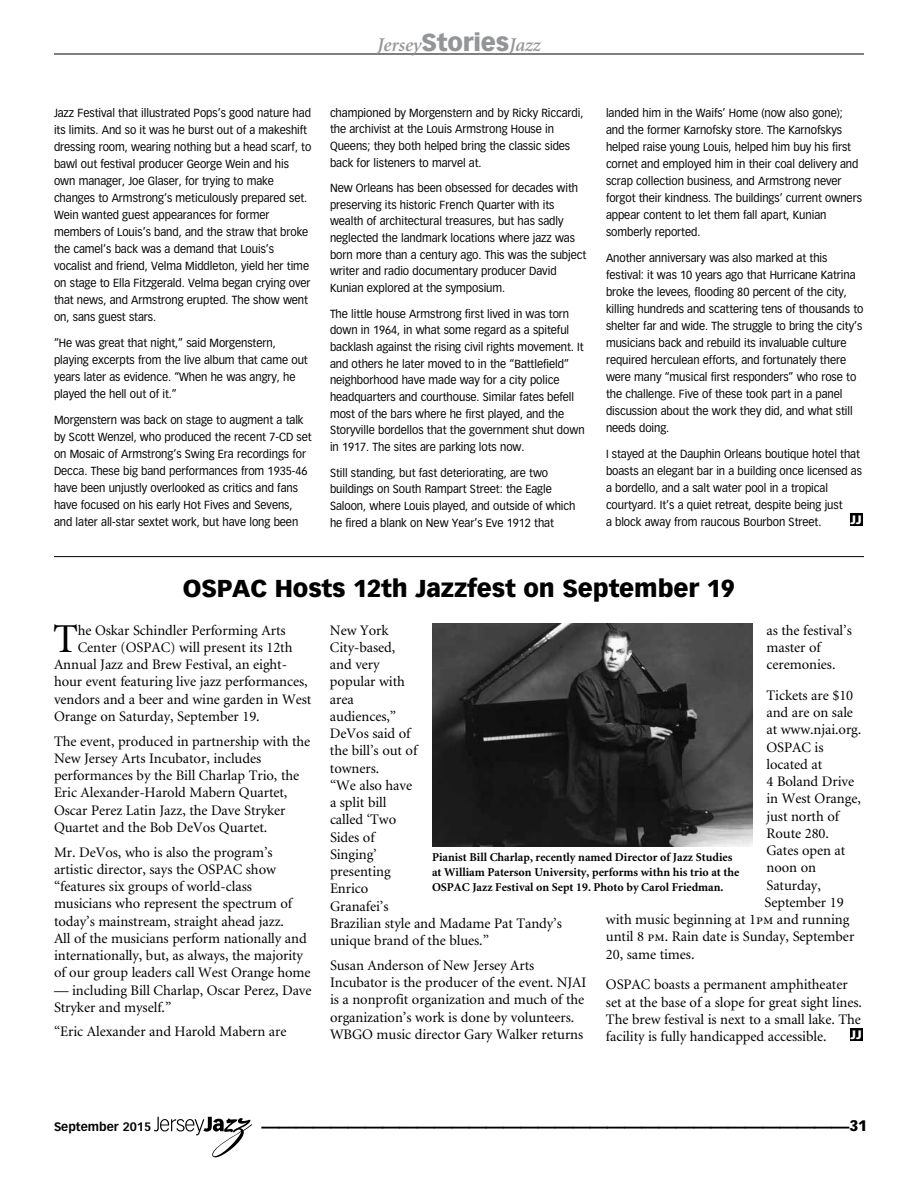
<style>
.page{position:relative;width:918px;height:1188px;background:#fff}
.page>*{position:absolute;margin:0;border:0;box-sizing:border-box;transform-origin:0 0}
.t1{font:41.1px "Minion";color:#000}
.t2{font:700 36px "Vectora LH";color:#000}
.t3{font:900 24px "Vectora LH";letter-spacing:-.005em;color:#000}
.t4{font:italic 600 19.5px "Minion";letter-spacing:-.005em;color:#939598}
.t5{font:900 15px "Vectora LH";color:#000}
.t6{font:14.55px/17.2px "Minion";letter-spacing:-.005em;color:#000}
.t7{font:700 12px/15px "Minion";color:#000}
.t8{font:700 12px "Vectora LH";color:#000}
.t9{font:900 12px "Vectora LH";color:#fff}
.t10{font:11.55px/17.1px "Vectora LH";letter-spacing:-.005em;color:#000;scale:.95 1}
.s1{font-family:"Vectora LH";font-weight:900;font-style:normal;font-size:24px}
.s2{font-family:"Minion Regular SC"}
</style>
<div class="page">
<hr style="left:54px;top:54px;width:810px;height:1px;background:#000">
<svg style="left:154px;top:1117px;width:98px;height:40px"></svg>
<div style="left:850px;top:1028px;width:12px;height:13px;background:#000"></div>
<img style="left:432px;top:624px;width:321px;height:223px">
<div style="left:850px;top:513px;width:12px;height:13px;background:#000"></div>
<hr style="left:54px;top:556px;width:810px;height:1px;background:#000">
<h3 class="t4" style="left:377px;top:35px;width:165px">Jersey<span class="s1">Stories</span>Jazz</h3>
<p class="t10" style="left:54px;top:104px;width:272px">Jazz Festival that illustrated Pops’s good nature had its limits. And so it was he burst out of a makeshift dressing room, wearing nothing but a head scarf, to bawl out festival producer George Wein and his own manager, Joe Glaser, for trying to make changes to Armstrong’s meticulously prepared set.<br>Wein wanted guest appearances for former members of Louis’s band, and the straw that broke the camel’s back was a demand that Louis’s vocalist and friend, Velma Middleton, yield her time on stage to Ella Fitzgerald. Velma began crying over that news, and Armstrong erupted. The show went on, sans guest stars.</p>
<p class="t10" style="left:54px;top:335px;width:269px">“He was great that night,” said Morgenstern, playing excerpts from the live album that came out years later as evidence. “When he was angry, he played the hell out of it.”</p>
<p class="t10" style="left:54px;top:412px;width:273px">Morgenstern was back on stage to augment a talk by Scott Wenzel, who produced the recent 7-CD set on Mosaic of Armstrong’s Swing Era recordings for Decca. These big band performances from 1935-46 have been unjustly overlooked as critics and fans have focused on his early Hot Fives and Sevens, and later all-star sextet work, but have long been</p>
<p class="t10" style="left:330px;top:104px;width:268px;line-height:16.6px">championed by Morgenstern and by Ricky Riccardi, the archivist at the Louis Armstrong House in Queens; they both helped bring the classic sides back for listeners to marvel at.</p>
<p class="t10" style="left:330px;top:180px;width:271px;line-height:16.6px">New Orleans has been obsessed for decades with preserving its historic French Quarter with its wealth of architectural treasures, but has sadly neglected the landmark locations where jazz was born more than a century ago. This was the subject writer and radio documentary producer David Kunian explored at the symposium.</p>
<p class="t10" style="left:330px;top:305px;width:270px;line-height:16.6px">The little house Armstrong first lived in was torn down in 1964, in what some regard as a spiteful backlash against the rising civil rights movement. It and others he later moved to in the “Battlefield” neighborhood have made way for a city police headquarters and courthouse. Similar fates befell most of the bars where he first played, and the Storyville bordellos that the government shut down in 1917. The sites are parking lots now.</p>
<p class="t10" style="left:330px;top:464px;width:260px;line-height:16.6px">Still standing, but fast deteriorating, are two buildings on South Rampart Street: the Eagle Saloon, where Louis played, and outside of which he fired a blank on New Year’s Eve 1912 that</p>
<p class="t10" style="left:606px;top:104px;width:271px">landed him in the Waifs’ Home (now also gone); and the former Karnofsky store. The Karnofskys helped raise young Louis, helped him buy his first cornet and employed him in their coal delivery and scrap collection business, and Armstrong never forgot their kindness. The buildings’ current owners appear content to let them fall apart, Kunian somberly reported.</p>
<p class="t10" style="left:606px;top:249px;width:273px">Another anniversary was also marked at this festival: it was 10 years ago that Hurricane Katrina broke the levees, flooding 80 percent of the city, killing hundreds and scattering tens of thousands to shelter far and wide. The struggle to bring the city’s musicians back and rebuild its invaluable culture required herculean efforts, and fortunately there were many “musical first responders” who rose to the challenge. Five of these took part in a panel discussion about the work they did, and what still needs doing.</p>
<p class="t10" style="left:606px;top:446px;width:271px">I stayed at the Dauphin Orleans boutique hotel that boasts an elegant bar in a building once licensed as a bordello, and a salt water pool in a tropical courtyard. It’s a quiet retreat, despite being just<br>a block away from raucous Bourbon Street.</p>
<p class="t9" style="left:851px;top:512px;width:13px">JJ</p>
<h3 class="t3" style="left:183px;top:573px;width:554px">OSPAC Hosts 12th Jazzfest on September 19</h3>
<h1 class="t1" style="left:53px;top:618px;width:26px">T</h1>
<p class="t6" style="left:78px;top:622px;width:209px">he Oskar Schindler Performing Arts</p>
<p class="t6" style="left:78px;top:639px;width:216px">Center (OSPAC) will present its 12th</p>
<p class="t6" style="left:54px;top:656px;width:235px">Annual Jazz and Brew Festival, an eight-</p>
<p class="t6" style="left:54px;top:674px;width:255px">hour event featuring live jazz performances,</p>
<p class="t6" style="left:54px;top:691px;width:259px">vendors and a beer and wine garden in West</p>
<p class="t6" style="left:54px;top:708px;width:207px">Orange on Saturday, September 19.</p>
<p class="t6" style="left:54px;top:733px;width:258px">The event, produced in partnership with the New Jersey Arts Incubator, includes performances by the Bill Charlap Trio, the Eric Alexander-Harold Mabern Quartet, Oscar Perez Latin Jazz, the Dave Stryker Quartet and the Bob DeVos Quartet.</p>
<p class="t6" style="left:54px;top:844px;width:258px">Mr. DeVos, who is also the program’s artistic director, says the OSPAC show “features six groups of world-class musicians who represent the spectrum of today’s mainstream, straight ahead jazz.<br>All of the musicians perform nationally and internationally, but, as always, the majority of our group leaders call West Orange home</p>
<p class="t6" style="left:54px;top:982px;width:259px">— including Bill Charlap, Oscar Perez, Dave<br>Stryker and myself.”</p>
<p class="t6" style="left:54px;top:1024px;width:234px">“Eric Alexander and Harold Mabern are</p>
<p class="t6" style="left:330px;top:622px;width:233px">New York<br>City-based,<br>and very<br>popular with<br>area<br>audiences,”<br>DeVos said of<br>the bill’s out of<br>towners.<br>“We also have<br>a split bill<br>called ‘Two<br>Sides of<br>Singing’<br>presenting<br>Enrico<br>Granafei’s<br>Brazilian style and Madame Pat Tandy’s unique brand of the blues.”</p>
<p class="t6" style="left:330px;top:957px;width:258px">Susan Anderson of New Jersey Arts Incubator is the producer of the event. NJAI is a nonprofit organization and much of the organization’s work is done by volunteers.<br>WBGO music director Gary Walker returns</p>
<p class="t6" style="left:766px;top:622px;width:87px">as the festival’s master of ceremonies.</p>
<p class="t6" style="left:766px;top:687px;width:88px">Tickets are $10</p>
<p class="t6" style="left:766px;top:704px;width:88px">and are on sale</p>
<p class="t6" style="left:766px;top:722px;width:96px">at www.njai.org.</p>
<p class="t6" style="left:766px;top:739px;width:59px">OSPAC is</p>
<p class="t6" style="left:766px;top:756px;width:57px">located at</p>
<p class="t6" style="left:766px;top:773px;width:89px">4 Boland Drive</p>
<p class="t6" style="left:766px;top:791px;width:96px">in West Orange,</p>
<p class="t6" style="left:766px;top:808px;width:74px">just north of</p>
<p class="t6" style="left:766px;top:825px;width:64px">Route 280.</p>
<p class="t6" style="left:766px;top:842px;width:80px">Gates open at</p>
<p class="t6" style="left:766px;top:860px;width:51px">noon on</p>
<p class="t6" style="left:766px;top:877px;width:56px">Saturday,</p>
<p class="t6" style="left:765px;top:894px;width:81px">September 19</p>
<p class="t6" style="left:606px;top:911px;width:245px">with music beginning at 1<span class="s2">pm</span> and running</p>
<p class="t6" style="left:606px;top:929px;width:250px">until 8 <span class="s2">pm</span>. Rain date is Sunday, September</p>
<p class="t6" style="left:606px;top:946px;width:90px">20, same times.</p>
<p class="t6" style="left:606px;top:977px;width:257px">OSPAC boasts a permanent amphitheater set at the base of a slope for great sight lines.<br>The brew festival is next to a small lake. The facility is fully handicapped accessible.</p>
<p class="t7" style="left:432px;top:850px;width:309px">Pianist Bill Charlap, recently named Director of Jazz Studies at William Paterson University, performs withn his trio at the<br>OSPAC Jazz Festival on Sept 19. Photo by Carol Friedman.</p>
<p class="t9" style="left:851px;top:1027px;width:13px">JJ</p>
<p class="t8" style="left:54px;top:1120px;width:99px">September 2015</p>
<h2 class="t2" style="left:261px;top:1089px;width:590px">__________________________________</h2>
<p class="t5" style="left:849px;top:1117px;width:19px">31</p>
</div>
